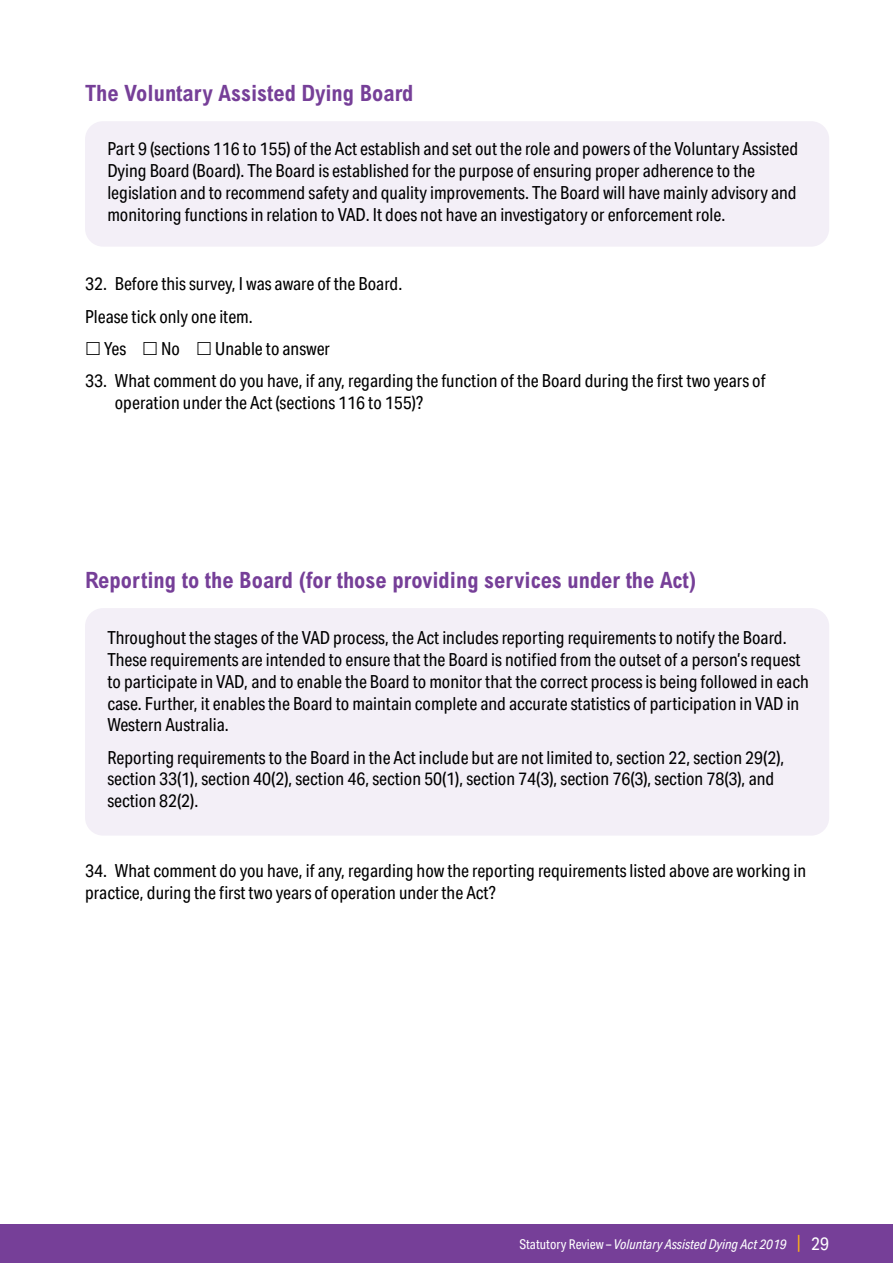
<style>
.page{position:relative;width:893px;height:1263px;background:#fff}
.page>*{position:absolute;margin:0;border:0;box-sizing:border-box;transform-origin:0 0}
.t1{font:700 condensed 22.5px "Arial MT Std";color:#763f98}
.t2{font:18px/21.8px "Aktiv Grotesk Cd";color:#000}
.t3{font:italic 13.5px "Aktiv Grotesk Cd";color:#fff}
.s1{font-style:normal}
.s2{font-family:"Arial MT Std";font-style:normal;font-size:18px;color:#fcaf17}
.s3{font-style:normal;font-size:18px}
</style>
<div class="page">
<div style="left:0;top:1225px;width:893px;height:38px;background:#763f98"></div>
<div style="left:85px;top:121px;width:744px;height:126px;background:#f3eff7;border-radius:18px"></div>
<div style="left:85px;top:608px;width:744px;height:228px;background:#f3eff7;border-radius:18px"></div>
<p class="t1" style="left:85px;top:80px;width:330px">The Voluntary Assisted Dying Board</p>
<p class="t2" style="left:107px;top:138px;width:692px">Part 9 (sections 116 to 155) of the Act establish and set out the role and powers of the Voluntary Assisted Dying Board (Board). The Board is established for the purpose of ensuring proper adherence to the legislation and to recommend safety and quality improvements. The Board will have mainly advisory and monitoring functions in relation to VAD. It does not have an investigatory or enforcement role.</p>
<p class="t2" style="left:85px;top:273px;width:319px">32. Before this survey, I was aware of the Board.</p>
<p class="t2" style="left:85px;top:306px;width:169px">Please tick only one item.</p>
<p class="t2" style="left:104px;top:338px;width:24px">Yes</p>
<p class="t2" style="left:161px;top:338px;width:20px">No</p>
<p class="t2" style="left:215px;top:338px;width:116px">Unable to answer</p>
<p class="t2" style="left:115px;top:370px;width:652px;text-indent:-30px">33. What comment do you have, if any, regarding the function of the Board during the first two years of operation under the Act (sections 116 to 155)?</p>
<p class="t1" style="left:85px;top:567px;width:613px">Reporting to the Board (for those providing services under the Act)</p>
<p class="t2" style="left:107px;top:627px;width:703px">Throughout the stages of the VAD process, the Act includes reporting requirements to notify the Board.<br>These requirements are intended to ensure that the Board is notified from the outset of a person’s request to participate in VAD, and to enable the Board to monitor that the correct process is being followed in each case. Further, it enables the Board to maintain complete and accurate statistics of participation in VAD in Western Australia.</p>
<p class="t2" style="left:107px;top:747px;width:679px">Reporting requirements to the Board in the Act include but are not limited to, section 22, section 29(2), section 33(1), section 40(2), section 46, section 50(1), section 74(3), section 76(3), section 78(3), and section 82(2).</p>
<p class="t2" style="left:85px;top:860px;width:723px">34. What comment do you have, if any, regarding how the reporting requirements listed above are working in practice, during the first two years of operation under the Act?</p>
<p class="t3" style="left:519px;top:1236px;width:311px"><span class="s1">Statutory Review –</span> Voluntary Assisted Dying Act 2019 <span class="s2">|</span> <span class="s3">29</span></p>
</div>
